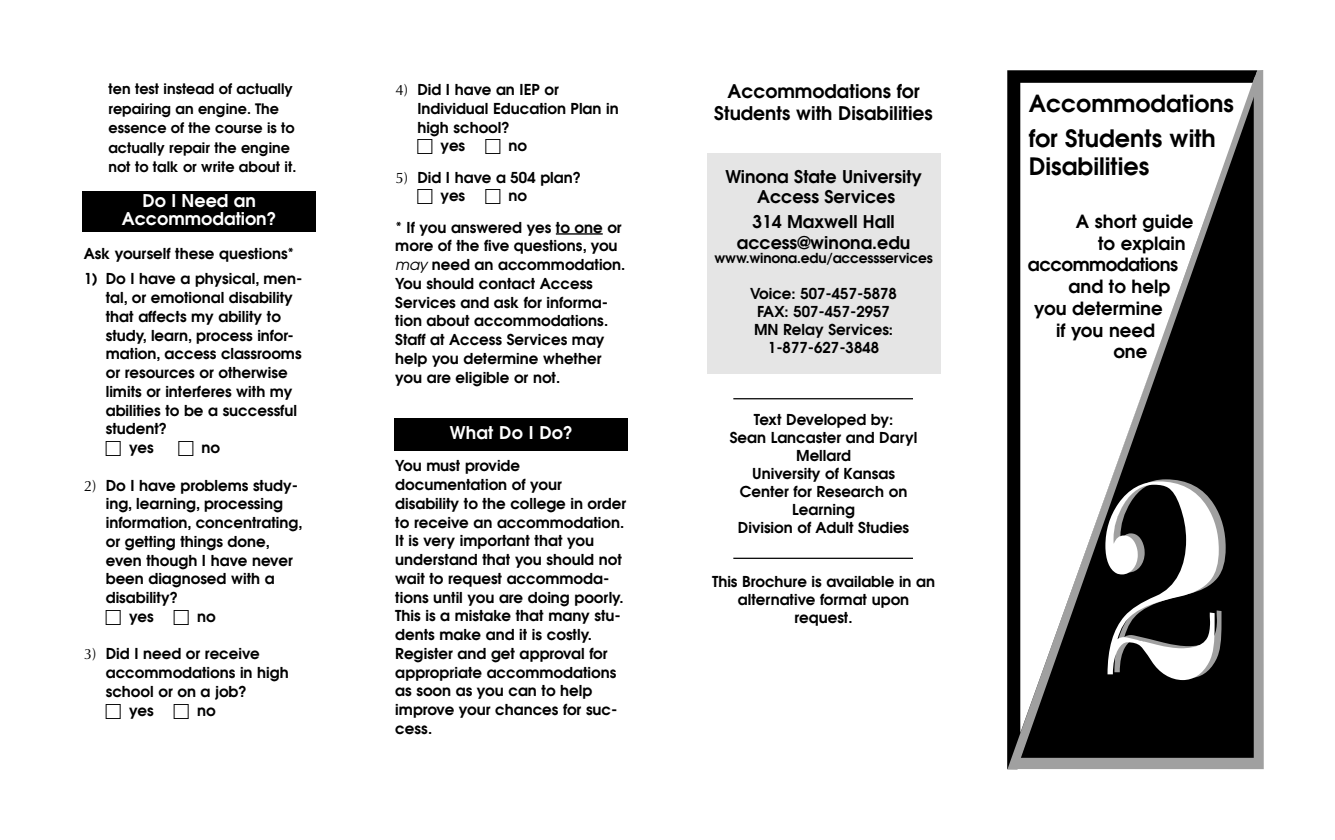
<style>
.page{position:relative;width:1335px;height:840px;background:#fff}
.page>*{position:absolute;margin:0;border:0;box-sizing:border-box;transform-origin:0 0}
.t1{font:300px "Modern";color:#fff}
.t2{font:600 23.88px/28.6px "Avant Garde";color:#000}
.t3{font:600 23.5px "Avant Garde";color:#000}
.t4{font:600 18.75px/22.5px "Avant Garde";color:#000;text-align:center}
.t5{font:600 18.12px "Avant Garde";color:#000}
.t6{font:600 18.12px "Avant Garde";letter-spacing:-.03em;color:#000}
.t7{font:600 17.5px/20px "Avant Garde";color:#000;text-align:center}
.t8{font:600 17.5px/18.8px "Avant Garde";color:#fff;text-align:center}
.t9{font:600 15px/18.8px "Avant Garde";color:#000}
.t10{font:600 14.38px/19.4px "Avant Garde";color:#000}
.t11{font:600 13.75px "Avant Garde";letter-spacing:-.01em;color:#000}
.s1{font-family:"Optima";font-weight:400}
.s2{font-weight:400;font-style:italic}
</style>
<div class="page">
<hr style="left:556px;top:233px;width:47px;height:2px;background:#000">
<div style="left:707px;top:153px;width:233px;height:221px;background:#e5e5e5"></div>
<hr style="left:733px;top:398px;width:180px;height:1px;background:#000">
<hr style="left:733px;top:558px;width:180px;height:1px;background:#000">
<svg style="left:1010px;top:70px;width:254px;height:700px"></svg>
<div style="left:82px;top:191px;width:234px;height:41px;background:#000"></div>
<div style="left:395px;top:418px;width:233px;height:33px;background:#000"></div>
<p class="t10" style="left:109px;top:80px;width:189px">ten test instead of actually repairing an engine. The essence of the course is to actually repair the engine not to talk or write about it.</p>
<p class="t8" style="left:122px;top:191px;width:156px">Do I Need an<br>Accommodation?</p>
<p class="t9" style="left:84px;top:245px;width:212px">Ask yourself these questions*</p>
<p class="t9" style="left:84px;top:270px;width:220px">1) Do I have a physical, men-</p>
<p class="t9" style="left:106px;top:289px;width:189px">tal, or emotional disability</p>
<p class="t9" style="left:106px;top:307px;width:177px">that affects my ability to</p>
<p class="t9" style="left:106px;top:326px;width:189px">study, learn, process infor-</p>
<p class="t9" style="left:106px;top:345px;width:197px">mation, access classrooms</p>
<p class="t9" style="left:106px;top:364px;width:183px">or resources or otherwise</p>
<p class="t9" style="left:106px;top:382px;width:188px">limits or interferes with my</p>
<p class="t9" style="left:106px;top:401px;width:193px">abilities to be a successful</p>
<p class="t9" style="left:106px;top:420px;width:63px">student?</p>
<p class="t9" style="left:129px;top:439px;width:26px">yes</p>
<p class="t9" style="left:202px;top:439px;width:20px">no</p>
<p class="t9" style="left:84px;top:476px;width:216px"><span class="s1">2)</span> Do I have problems study-</p>
<p class="t9" style="left:106px;top:495px;width:179px">ing, learning, processing</p>
<p class="t9" style="left:106px;top:514px;width:198px">information, concentrating,</p>
<p class="t9" style="left:106px;top:532px;width:166px">or getting things done,</p>
<p class="t9" style="left:106px;top:551px;width:189px">even though I have never</p>
<p class="t9" style="left:106px;top:570px;width:170px">been diagnosed with a</p>
<p class="t9" style="left:106px;top:589px;width:74px">disability?</p>
<p class="t9" style="left:129px;top:607px;width:26px">yes</p>
<p class="t9" style="left:197px;top:607px;width:20px">no</p>
<p class="t9" style="left:84px;top:645px;width:178px"><span class="s1">3)</span> Did I need or receive</p>
<p class="t9" style="left:106px;top:664px;width:184px">accommodations in high</p>
<p class="t9" style="left:106px;top:682px;width:143px">school or on a job?</p>
<p class="t9" style="left:129px;top:701px;width:26px">yes</p>
<p class="t9" style="left:197px;top:701px;width:20px">no</p>
<p class="t9" style="left:395px;top:81px;width:165px"><span class="s1">4)</span> Did I have an IEP or</p>
<p class="t9" style="left:417px;top:99px;width:203px">Individual Education Plan in</p>
<p class="t9" style="left:417px;top:118px;width:94px">high school?</p>
<p class="t9" style="left:441px;top:137px;width:26px">yes</p>
<p class="t9" style="left:509px;top:137px;width:20px">no</p>
<p class="t9" style="left:441px;top:168px;width:142px;text-indent:-45px"><span class="s1">5)</span> Did I have a 504 plan? yes</p>
<p class="t9" style="left:395px;top:181px;width:228px;line-height:31.2px;text-indent:113px">no<br>* If you answered yes to one or</p>
<p class="t9" style="left:395px;top:237px;width:232px">more of the five questions, you <span class="s2">may</span> need an accommodation.<br>You should contact Access<br>Services and ask for informa&shy;tion about accommodations.<br>Staff at Access Services may help you determine whether you are eligible or not.</p>
<p class="t8" style="left:450px;top:424px;width:125px">What Do I Do?</p>
<p class="t9" style="left:395px;top:457px;width:232px">You must provide documentation of your disability to the college in order to receive an accommodation.<br>It is very important that you understand that you should not wait to request accommoda&shy;tions until you are doing poorly.<br>This is a mistake that many stu&shy;dents make and it is costly.<br>Register and get approval for appropriate accommodations as soon as you can to help improve your chances for suc&shy;cess.</p>
<p class="t4" style="left:714px;top:80px;width:220px">Accommodations for<br>Students with Disabilities</p>
<p class="t7" style="left:725px;top:167px;width:198px">Winona State University<br>Access Services</p>
<p class="t7" style="left:737px;top:211px;width:175px;line-height:21.2px">314 Maxwell Hall access@winona.edu</p>
<p class="t11" style="left:714px;top:250px;width:220px">www.winona.edu/accessservices</p>
<p class="t9" style="left:750px;top:285px;width:148px;line-height:18px;text-align:center">Voice: 507-457-5878<br>FAX: 507-457-2957<br>MN Relay Services:<br>1-877-627-3848</p>
<p class="t9" style="left:730px;top:411px;width:189px;line-height:18px;text-align:center">Text Developed by:<br>Sean Lancaster and Daryl<br>Mellard<br>University of Kansas<br>Center for Research on<br>Learning<br>Division of Adult Studies</p>
<p class="t9" style="left:712px;top:573px;width:225px;line-height:18px;text-align:center">This Brochure is available in an alternative format upon request.</p>
<h3 class="t3" style="left:1029px;top:90px;width:207px">Accommodations</h3>
<h2 class="t2" style="left:1029px;top:124px;width:189px">for Students with<br>Disabilities</h2>
<p class="t5" style="left:1076px;top:211px;width:119px">A short guide</p>
<p class="t5" style="left:1098px;top:233px;width:89px">to explain</p>
<p class="t6" style="left:1028px;top:255px;width:152px">accommodations</p>
<p class="t5" style="left:1069px;top:276px;width:103px">and to help</p>
<p class="t5" style="left:1034px;top:298px;width:130px">you determine</p>
<p class="t5" style="left:1056px;top:320px;width:101px">if you need</p>
<p class="t5" style="left:1113px;top:342px;width:36px">one</p>
<h1 class="t1" style="left:1099px;top:433px;width:138px">2</h1>
</div>
